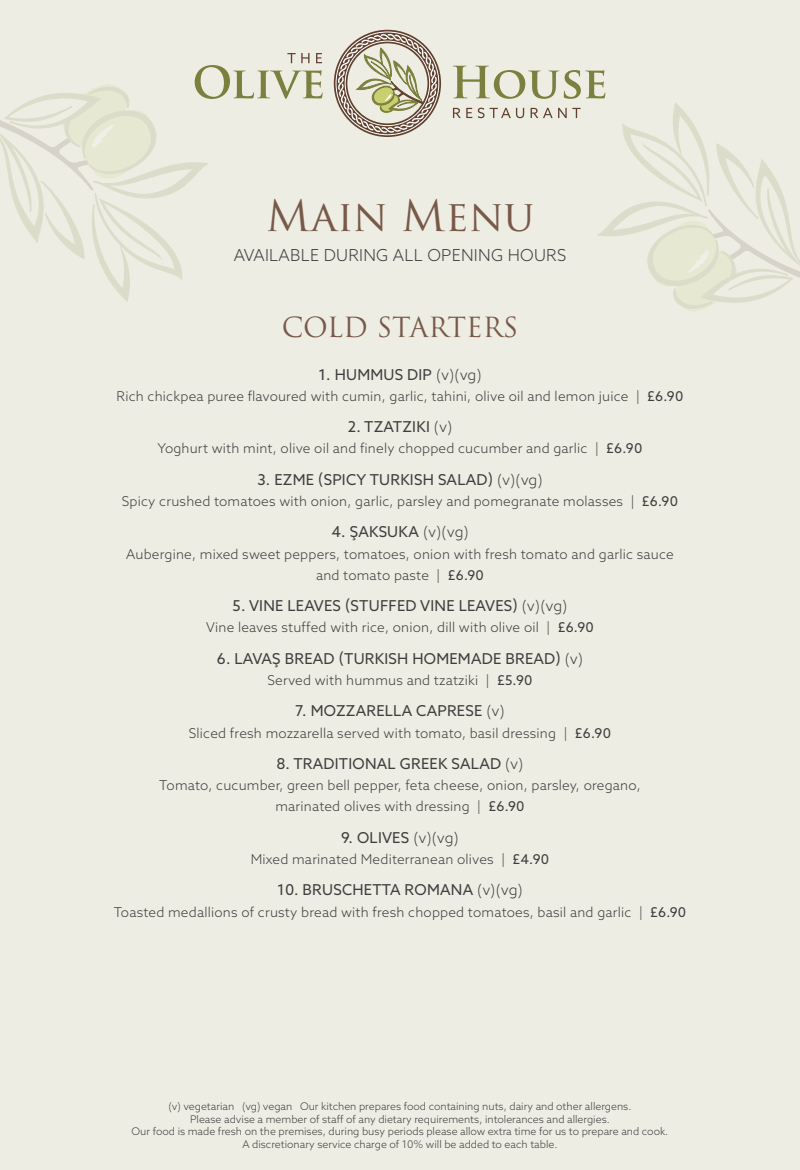
<style>
.page{position:relative;width:800px;height:1170px;background:#fff}
.page>*{position:absolute;margin:0;border:0;box-sizing:border-box;transform-origin:0 0}
.t1{font:42px "Trajan Pro";color:#785949}
.t2{font:27px "Trajan Pro";letter-spacing:-.005em;color:#785949}
.t3{font:300 16.5px "Azo Sans";letter-spacing:.015em;color:#3e3e3f}
.t4{font:15px "Azo Sans";letter-spacing:.015em;color:#3e3e3f}
.t5{font:300 13.5px/21px "Azo Sans";letter-spacing:.015em;color:#3e3e3f;text-align:center}
.t6{font:300 10.5px/12.6px "Azo Sans";color:#3e3e3f;text-align:center}
.s1{font-weight:300}
.s2{font-weight:400}
</style>
<div class="page">
<div style="left:0;top:0;width:799px;height:1169px;background:#edede3"></div>
<svg style="left:334px;top:30px;width:107px;height:107px"></svg>
<svg style="left:0;top:53px;width:322px;height:249px"></svg>
<svg style="left:453px;top:66px;width:346px;height:245px"></svg>
<h1 class="t1" style="left:266px;top:189px;width:270px">Main Menu</h1>
<p class="t3" style="left:234px;top:244px;width:334px">AVAILABLE DURING ALL OPENING HOURS</p>
<h2 class="t2" style="left:282px;top:310px;width:238px">COLD STARTERS</h2>
<p class="t4" style="left:318px;top:364px;width:165px">1. HUMMUS DIP <span class="s1">(v)(vg)</span></p>
<p class="t5" style="left:116px;top:385px;width:568px">Rich chickpea puree flavoured with cumin, garlic, tahini, olive oil and lemon juice | <span class="s2">£6.90</span></p>
<p class="t4" style="left:347px;top:417px;width:106px">2. TZATZIKI <span class="s1">(v)</span></p>
<p class="t5" style="left:157px;top:437px;width:486px">Yoghurt with mint, olive oil and finely chopped cucumber and garlic | <span class="s2">£6.90</span></p>
<p class="t4" style="left:257px;top:469px;width:286px">3. EZME (SPICY TURKISH SALAD) <span class="s1">(v)(vg)</span></p>
<p class="t5" style="left:122px;top:490px;width:557px">Spicy crushed tomatoes with onion, garlic, parsley and pomegranate molasses | <span class="s2">£6.90</span></p>
<p class="t4" style="left:331px;top:522px;width:139px">4. ŞAKSUKA <span class="s1">(v)(vg)</span></p>
<p class="t5" style="left:126px;top:543px;width:549px">Aubergine, mixed sweet peppers, tomatoes, onion with fresh tomato and garlic sauce and tomato paste | <span class="s2">£6.90</span></p>
<p class="t4" style="left:232px;top:596px;width:336px">5. VINE LEAVES (STUFFED VINE LEAVES) <span class="s1">(v)(vg)</span></p>
<p class="t5" style="left:206px;top:616px;width:389px">Vine leaves stuffed with rice, onion, dill with olive oil | <span class="s2">£6.90</span></p>
<p class="t4" style="left:217px;top:648px;width:368px">6. LAVAŞ BREAD (TURKISH HOMEMADE BREAD) <span class="s1">(v)</span></p>
<p class="t5" style="left:267px;top:669px;width:266px">Served with hummus and tzatziki | <span class="s2">£5.90</span></p>
<p class="t4" style="left:295px;top:701px;width:211px">7. MOZZARELLA CAPRESE <span class="s1">(v)</span></p>
<p class="t5" style="left:189px;top:722px;width:423px">Sliced fresh mozzarella served with tomato, basil dressing | <span class="s2">£6.90</span></p>
<p class="t4" style="left:276px;top:754px;width:248px">8. TRADITIONAL GREEK SALAD <span class="s1">(v)</span></p>
<p class="t5" style="left:159px;top:774px;width:483px">Tomato, cucumber, green bell pepper, feta cheese, onion, parsley, oregano, marinated olives with dressing | <span class="s2">£6.90</span></p>
<p class="t4" style="left:341px;top:827px;width:119px">9. OLIVES <span class="s1">(v)(vg)</span></p>
<p class="t5" style="left:251px;top:848px;width:300px">Mixed marinated Mediterranean olives | <span class="s2">£4.90</span></p>
<p class="t4" style="left:277px;top:880px;width:247px">10. BRUSCHETTA ROMANA <span class="s1">(v)(vg)</span></p>
<p class="t5" style="left:114px;top:900px;width:574px">Toasted medallions of crusty bread with fresh chopped tomatoes, basil and garlic | <span class="s2">£6.90</span></p>
<p class="t6" style="left:131px;top:1099px;width:538px">(v) vegetarian (vg) vegan Our kitchen prepares food containing nuts, dairy and other allergens.<br>Please advise a member of staff of any dietary requirements, intolerances and allergies.<br>Our food is made fresh on the premises, during busy periods please allow extra time for us to prepare and cook.<br>A discretionary service charge of 10% will be added to each table.</p>
</div>
